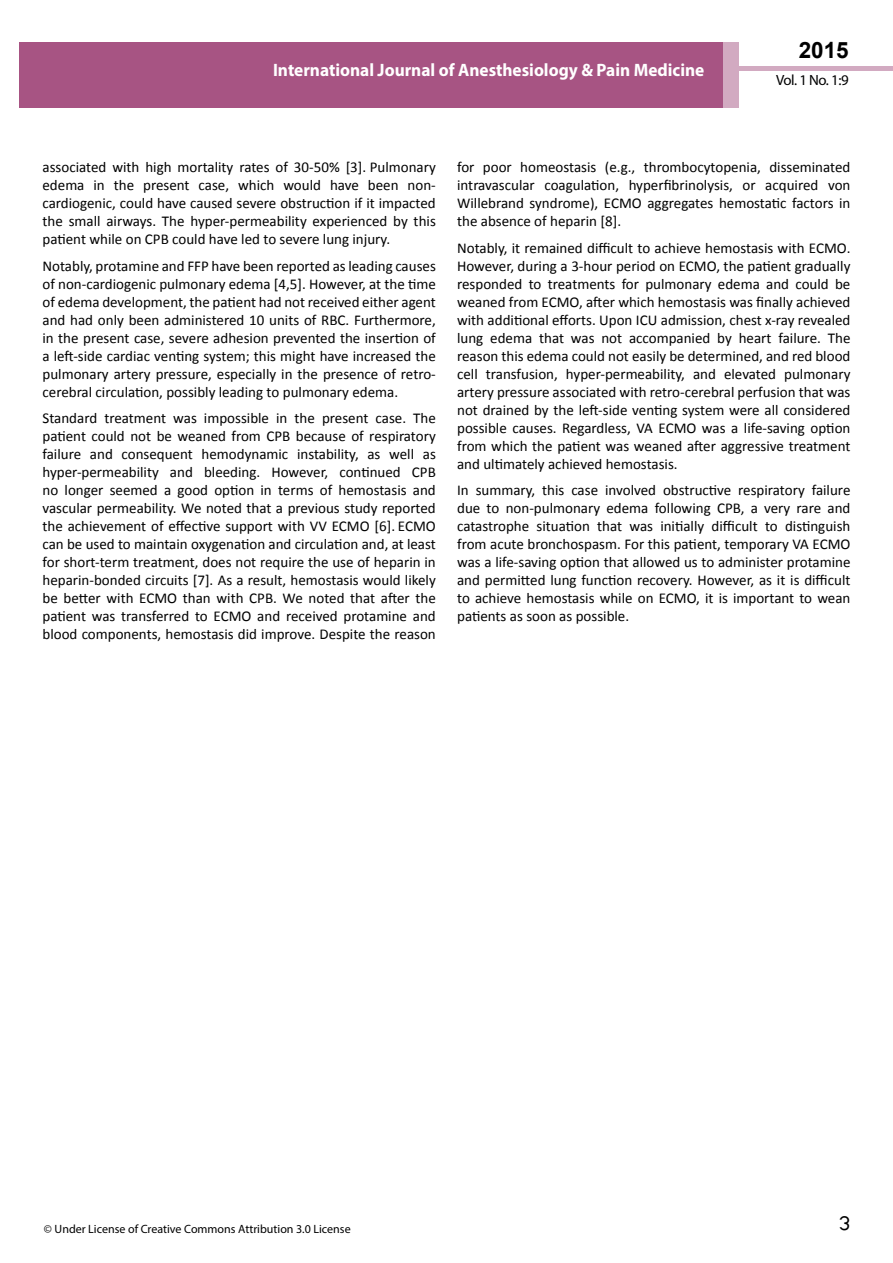
<style>
.page{position:relative;width:893px;height:1263px;background:#fff}
.page>*{position:absolute;margin:0;border:0;box-sizing:border-box;transform-origin:0 0}
.t1{font:25.5px "Tunga";color:#000}
.t2{font:700 22.5px "Arial";color:#000}
.t3{font:700 18px "Myriad Pro";color:#fff;scale:.96 1}
.t4{font:15px/18px "Calibri";color:#000;text-align:justify}
.t5{font:14.85px "Myriad Pro";color:#000}
.t6{font:12px "Myriad Pro";color:#000}
</style>
<div class="page">
<div style="left:722px;top:66px;width:171px;height:5px;background:#d2aac1"></div>
<div style="left:19px;top:42px;width:706px;height:66px;background:#a75483"></div>
<div style="left:723px;top:42px;width:15px;height:66px;background:#d2aac1"></div>
<p class="t3" style="left:273px;top:59px;width:451px">International Journal of Anesthesiology &amp; Pain Medicine</p>
<h2 class="t2" style="left:799px;top:35px;width:52px">2015</h2>
<p class="t5" style="left:776px;top:71px;width:74px">Vol. 1 No. 1:9</p>
<p class="t4" style="left:43px;top:158px;width:395px">associated with high mortality rates of 30-50% [3]. Pulmonary edema in the present case, which would have been non&shy;cardiogenic, could have caused severe obstruction if it impacted the small airways. The hyper-permeability experienced by this patient while on CPB could have led to severe lung injury.</p>
<p class="t4" style="left:43px;top:257px;width:395px">Notably, protamine and FFP have been reported as leading causes of non-cardiogenic pulmonary edema [4,5]. However, at the time of edema development, the patient had not received either agent and had only been administered 10 units of RBC. Furthermore, in the present case, severe adhesion prevented the insertion of a left-side cardiac venting system; this might have increased the pulmonary artery pressure, especially in the presence of retro&shy;cerebral circulation, possibly leading to pulmonary edema.</p>
<p class="t4" style="left:43px;top:409px;width:395px">Standard treatment was impossible in the present case. The patient could not be weaned from CPB because of respiratory failure and consequent hemodynamic instability, as well as hyper-permeability and bleeding. However, continued CPB no longer seemed a good option in terms of hemostasis and vascular permeability. We noted that a previous study reported the achievement of effective support with VV ECMO [6]. ECMO can be used to maintain oxygenation and circulation and, at least for short-term treatment, does not require the use of heparin in heparin-bonded circuits [7]. As a result, hemostasis would likely be better with ECMO than with CPB. We noted that after the patient was transferred to ECMO and received protamine and blood components, hemostasis did improve. Despite the reason</p>
<p class="t4" style="left:457px;top:158px;width:395px">for poor homeostasis (e.g., thrombocytopenia, disseminated intravascular coagulation, hyperfibrinolysis, or acquired von Willebrand syndrome), ECMO aggregates hemostatic factors in the absence of heparin [8].</p>
<p class="t4" style="left:457px;top:239px;width:395px">Notably, it remained difficult to achieve hemostasis with ECMO.<br>However, during a 3-hour period on ECMO, the patient gradually responded to treatments for pulmonary edema and could be weaned from ECMO, after which hemostasis was finally achieved with additional efforts. Upon ICU admission, chest x-ray revealed lung edema that was not accompanied by heart failure. The reason this edema could not easily be determined, and red blood cell transfusion, hyper-permeability, and elevated pulmonary artery pressure associated with retro-cerebral perfusion that was not drained by the left-side venting system were all considered possible causes. Regardless, VA ECMO was a life-saving option from which the patient was weaned after aggressive treatment and ultimately achieved hemostasis.</p>
<p class="t4" style="left:457px;top:481px;width:395px">In summary, this case involved obstructive respiratory failure due to non-pulmonary edema following CPB, a very rare and catastrophe situation that was initially difficult to distinguish from acute bronchospasm. For this patient, temporary VA ECMO was a life-saving option that allowed us to administer protamine and permitted lung function recovery. However, as it is difficult to achieve hemostasis while on ECMO, it is important to wean patients as soon as possible.</p>
<p class="t6" style="left:44px;top:1221px;width:308px">© Under License of Creative Commons Attribution 3.0 License</p>
<h1 class="t1" style="left:839px;top:1206px;width:13px">3</h1>
</div>
